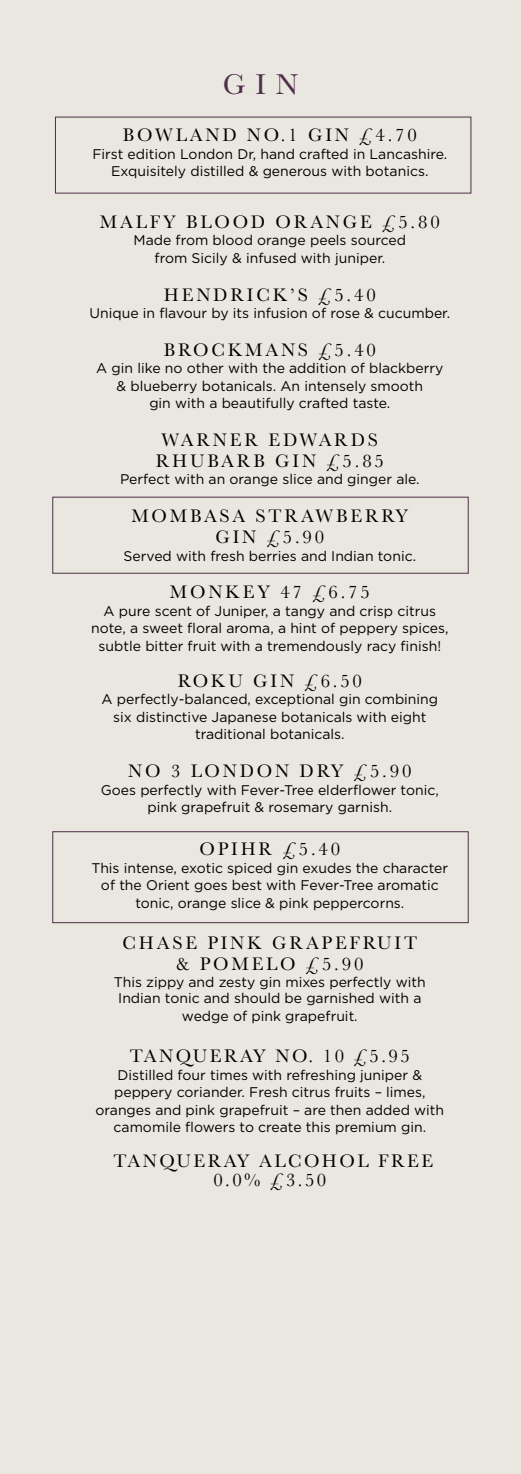
<style>
.page{position:relative;width:521px;height:1474px;background:#fff}
.page>*{position:absolute;margin:0;border:0;box-sizing:border-box;transform-origin:0 0}
.t1{font:29.75px "Baskerville";color:#4d2f48}
.t2{font:18.72px/21px "Baskerville";letter-spacing:.15em;color:#000;text-align:center}
.t3{font:18.72px/19.2px "Baskerville";letter-spacing:.13em;color:#000;text-align:center}
.t4{font:14px/17.5px "Gotham";color:#000;text-align:center}
</style>
<div class="page">
<div style="left:0;top:0;width:521px;height:1473px;background:#eae6e0"></div>
<div style="left:52px;top:497px;width:417px;height:76px;border:1px solid #4d2f48"></div>
<div style="left:52px;top:831px;width:417px;height:92px;border:1px solid #4d2f48"></div>
<h1 class="t1" style="left:223px;top:65px;width:77px">GIN</h1>
<h2 class="t2" style="left:123px;top:125px;width:295px">BOWLAND NO.1 GIN £4.70</h2>
<p class="t4" style="left:92px;top:145px;width:356px">First edition London Dr, hand crafted in Lancashire.<br>Exquisitely distilled &amp; generous with botanics.</p>
<h2 class="t2" style="left:100px;top:211px;width:341px">MALFY BLOOD ORANGE £5.80</h2>
<p class="t4" style="left:133px;top:231px;width:274px">Made from blood orange peels sourced from Sicily &amp; infused with juniper.</p>
<h2 class="t2" style="left:164px;top:284px;width:213px">HENDRICK’S £5.40</h2>
<p class="t4" style="left:90px;top:304px;width:362px">Unique in flavour by its infusion of rose &amp; cucumber.</p>
<h2 class="t2" style="left:164px;top:339px;width:214px">BROCKMANS £5.40</h2>
<p class="t4" style="left:96px;top:359px;width:349px">A gin like no other with the addition of blackberry &amp; blueberry botanicals. An intensely smooth<br>gin with a beautifully crafted taste.</p>
<h2 class="t2" style="left:156px;top:429px;width:230px">WARNER EDWARDS<br>RHUBARB GIN £5.85</h2>
<p class="t4" style="left:120px;top:470px;width:301px">Perfect with an orange slice and ginger ale.</p>
<h2 class="t2" style="left:131px;top:506px;width:278px">MOMBASA STRAWBERRY<br>GIN £5.90</h2>
<p class="t4" style="left:124px;top:546px;width:294px">Served with fresh berries and Indian tonic.</p>
<h2 class="t2" style="left:170px;top:582px;width:202px">MONKEY 47 £6.75</h2>
<p class="t4" style="left:91px;top:602px;width:359px">A pure scent of Juniper, a tangy and crisp citrus note, a sweet floral aroma, a hint of peppery spices, subtle bitter fruit with a tremendously racy finish!</p>
<h2 class="t2" style="left:178px;top:670px;width:186px">ROKU GIN £6.50</h2>
<p class="t4" style="left:101px;top:690px;width:338px">A perfectly-balanced, exceptional gin combining six distinctive Japanese botanicals with eight traditional botanicals.</p>
<h2 class="t2" style="left:128px;top:760px;width:285px">NO 3 LONDON DRY £5.90</h2>
<p class="t4" style="left:101px;top:780px;width:339px">Goes perfectly with Fever-Tree elderflower tonic, pink grapefruit &amp; rosemary garnish.</p>
<h2 class="t2" style="left:200px;top:838px;width:142px">OPIHR £5.40</h2>
<p class="t4" style="left:91px;top:858px;width:358px">This intense, exotic spiced gin exudes the character of the Orient goes best with Fever-Tree aromatic tonic, orange slice &amp; pink peppercorns.</p>
<h2 class="t2" style="left:123px;top:932px;width:296px">CHASE PINK GRAPEFRUIT &amp; POMELO £5.90</h2>
<p class="t4" style="left:114px;top:972px;width:313px">This zippy and zesty gin mixes perfectly with<br>Indian tonic and should be garnished with a wedge of pink grapefruit.</p>
<h2 class="t3" style="left:130px;top:1046px;width:281px">TANQUERAY NO. 10 £5.95</h2>
<p class="t4" style="left:96px;top:1065px;width:350px">Distilled four times with refreshing juniper &amp; peppery coriander. Fresh citrus fruits – limes, oranges and pink grapefruit – are then added with camomile flowers to create this premium gin.</p>
<h2 class="t3" style="left:114px;top:1151px;width:321px">TANQUERAY ALCOHOL FREE<br>0.0% £3.50</h2>
</div>
